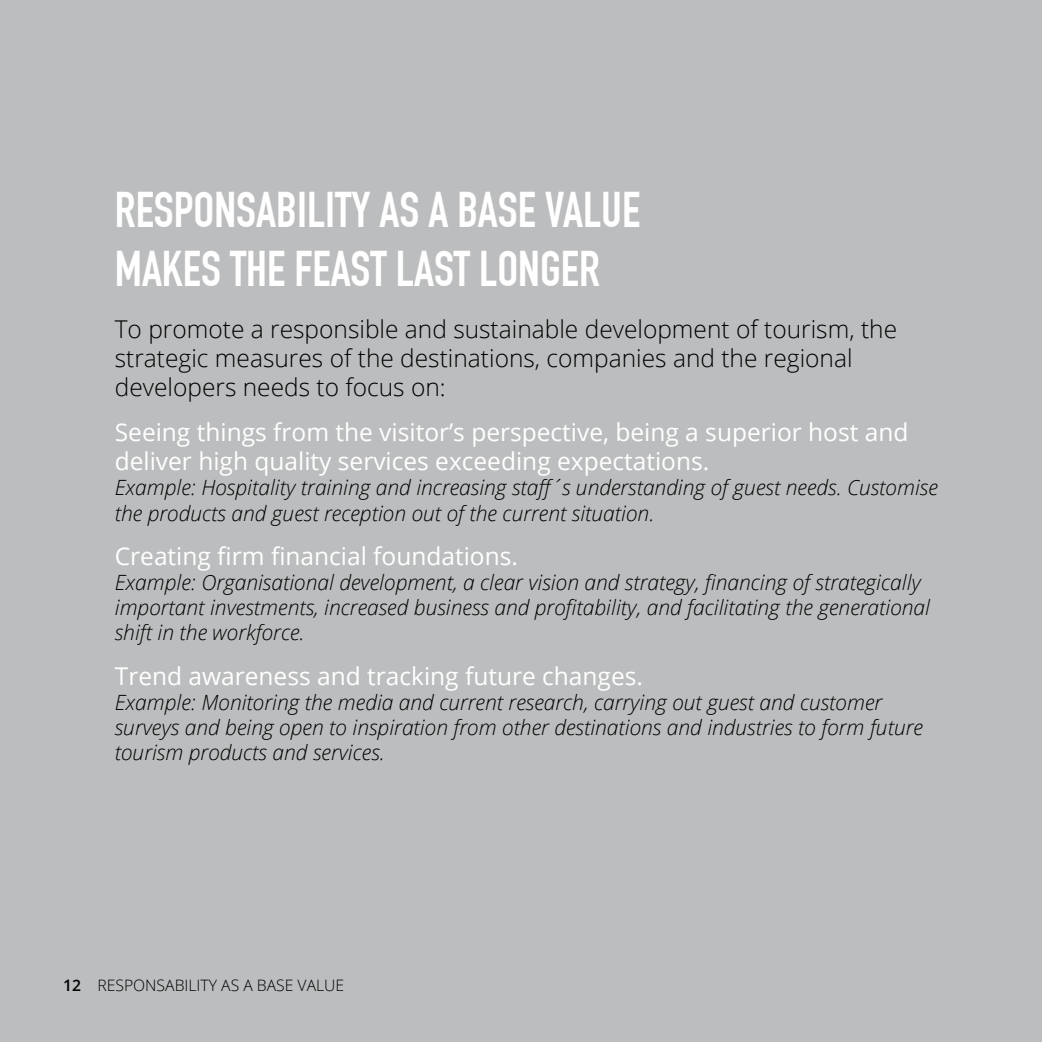
<style>
.page{position:relative;width:1042px;height:1042px;background:#bcbdbe}
.page>*{position:absolute;margin:0;border:0;box-sizing:border-box;transform-origin:0 0}
.t1{font:700 49px/58.8px "DIN Condensed";color:#fff}
.t2{font:24.5px/29.4px "Open Sans";color:#fff}
.t3{font:300 24.5px/29.4px "Open Sans";color:#000}
.t4{font:italic 300 21px/25.2px "Open Sans";color:#000}
.t5{font:300 15.75px "Open Sans";color:#000}
.s1{font-weight:600}
</style>
<div class="page">
<h1 class="t1" style="left:115px;top:181px;width:527px">RESPONSABILITY AS A BASE VALUE<br>MAKES THE FEAST LAST LONGER</h1>
<p class="t3" style="left:115px;top:313px;width:784px">To promote a responsible and sustainable development of tourism, the strategic measures of the destinations, companies and the regional developers needs to focus on:</p>
<p class="t2" style="left:115px;top:416px;width:795px">Seeing things from the visitor’s perspective, being a superior host and deliver high quality services exceeding expectations.</p>
<p class="t4" style="left:115px;top:474px;width:824px">Example: Hospitality training and increasing staff´s understanding of guest needs. Customise the products and guest reception out of the current situation.</p>
<p class="t2" style="left:115px;top:540px;width:405px">Creating firm financial foundations.</p>
<p class="t4" style="left:115px;top:569px;width:817px">Example: Organisational development, a clear vision and strategy, financing of strategically important investments, increased business and profitability, and facilitating the generational shift in the workforce.</p>
<p class="t2" style="left:115px;top:660px;width:530px">Trend awareness and tracking future changes.</p>
<p class="t4" style="left:115px;top:689px;width:809px">Example: Monitoring the media and current research, carrying out guest and customer surveys and being open to inspiration from other destinations and industries to form future tourism products and services.</p>
<p class="t5" style="left:63px;top:974px;width:283px"><span class="s1">12</span> RESPONSABILITY AS A BASE VALUE</p>
</div>
